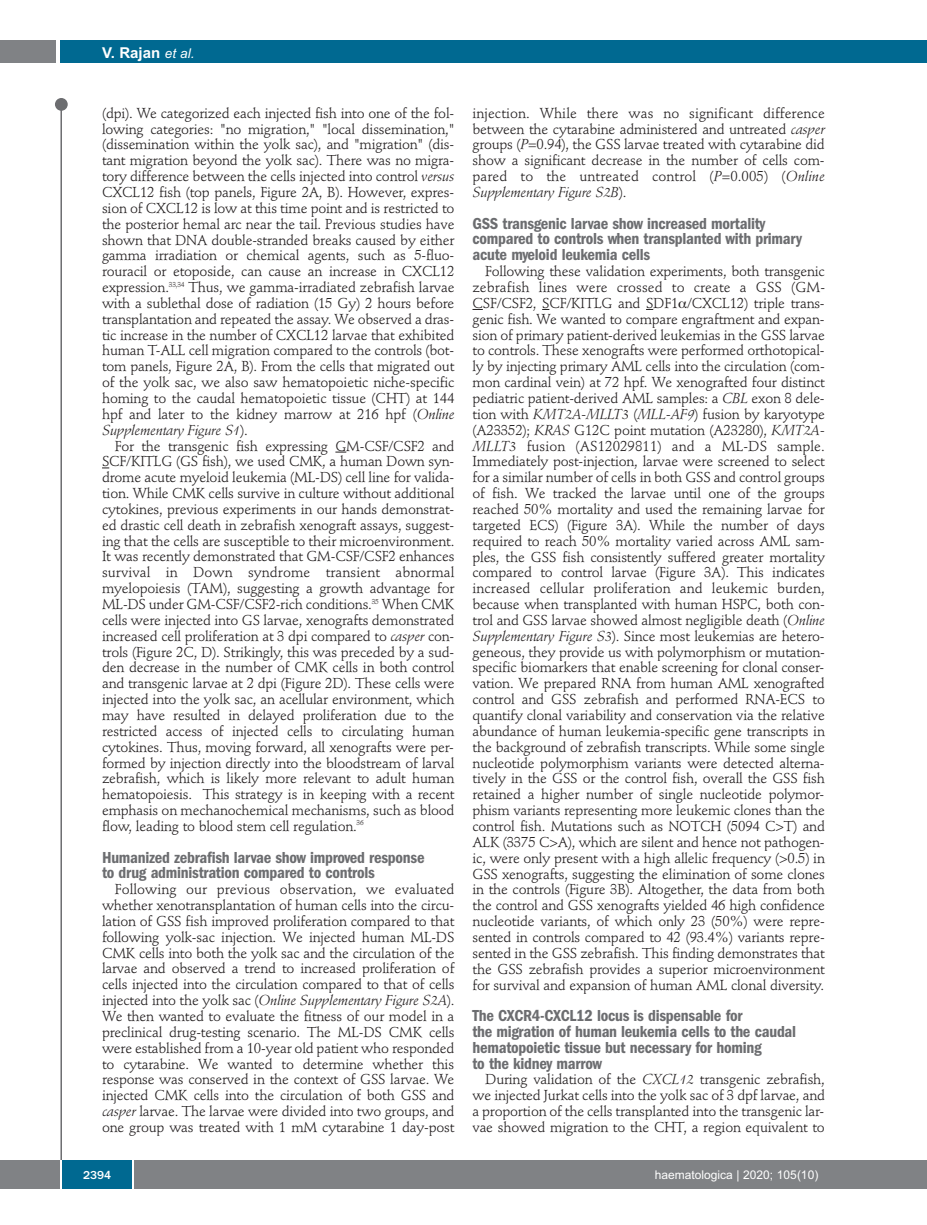
<style>
.page{position:relative;width:927px;height:1225px;background:#fff}
.page>*{position:absolute;margin:0;border:0;box-sizing:border-box;transform-origin:0 0}
.t1{font:600 condensed 16.5px/15.9px "Franklin Gothic";letter-spacing:-.015em;color:#6c6d70}
.t2{font:700 15px "Arial";color:#fff}
.t3{font:14.25px/15.9px "Stempel Schneidler";letter-spacing:-.015em;color:#231f20;text-align:justify}
.t4{font:12px "Arial";color:#fff}
.t5{font:500 12px "Franklin Gothic";color:#fff}
.s1{font-weight:400;font-style:italic;font-size:13.5px}
.s2{font-style:italic}
</style>
<div class="page">
<div style="left:911px;top:40px;width:16px;height:22px;background:#006991"></div>
<div style="left:910px;top:1160px;width:17px;height:28px;background:#808285"></div>
<div style="left:55px;top:98px;width:13px;height:13px;background:#6c6d70;border-radius:50%"></div>
<hr style="left:60px;top:101px;width:2px;height:1061px;background:#6c6d70">
<div style="left:60px;top:40px;width:852px;height:22px;background:#006991"></div>
<div style="left:0;top:40px;width:56px;height:22px;background:#808285"></div>
<div style="left:0;top:1160px;width:911px;height:28px;background:#808285"></div>
<div style="left:62px;top:1160px;width:71px;height:28px;background:#006991"></div>
<hr style="left:60px;top:1160px;width:2px;height:28px;background:#fff">
<svg style="left:133px;top:1160px;width:1px;height:28px"></svg>
<p class="t2" style="left:102px;top:44px;width:94px">V. Rajan <span class="s1">et al.</span></p>
<p class="t3" style="left:102px;top:106px;width:354px">(dpi). We categorized each injected fish into one of the fol&shy;lowing categories: "no migration," "local dissemination," (dissemination within the yolk sac), and "migration" (dis&shy;tant migration beyond the yolk sac). There was no migra&shy;tory difference between the cells injected into control <span class="s2">versus </span>CXCL12 fish (top panels, Figure 2A, B). However, expres&shy;sion of CXCL12 is low at this time point and is restricted to the posterior hemal arc near the tail. Previous studies have shown that DNA double-stranded breaks caused by either gamma irradiation or chemical agents, such as 5-fluo&shy;rouracil or etoposide, can cause an increase in CXCL12 expression.<sup>33,34</sup> Thus, we gamma-irradiated zebrafish larvae with a sublethal dose of radiation (15 Gy) 2 hours before transplantation and repeated the assay. We observed a dras&shy;tic increase in the number of CXCL12 larvae that exhibited human T-ALL cell migration compared to the controls (bot&shy;tom panels, Figure 2A, B). From the cells that migrated out of the yolk sac, we also saw hematopoietic niche-specific homing to the caudal hematopoietic tissue (CHT) at 144 hpf and later to the kidney marrow at 216 hpf (<span class="s2">Online Supplementary Figure S1</span>).</p>
<p class="t3" style="left:102px;top:439px;width:354px;text-indent:13px">For the transgenic fish expressing GM-CSF/CSF2 and SCF/KITLG (GS fish), we used CMK, a human Down syn&shy;drome acute myeloid leukemia (ML-DS) cell line for valida&shy;tion. While CMK cells survive in culture without additional cytokines, previous experiments in our hands demonstrat&shy;ed drastic cell death in zebrafish xenograft assays, suggest&shy;ing that the cells are susceptible to their microenvironment.<br>It was recently demonstrated that GM-CSF/CSF2 enhances survival in Down syndrome transient abnormal myelopoiesis (TAM), suggesting a growth advantage for ML-DS under GM-CSF/CSF2-rich conditions.<sup>35</sup> When CMK cells were injected into GS larvae, xenografts demonstrated increased cell proliferation at 3 dpi compared to <span class="s2">casper</span> con&shy;trols (Figure 2C, D). Strikingly, this was preceded by a sud&shy;den decrease in the number of CMK cells in both control and transgenic larvae at 2 dpi (Figure 2D). These cells were injected into the yolk sac, an acellular environment, which may have resulted in delayed proliferation due to the restricted access of injected cells to circulating human cytokines. Thus, moving forward, all xenografts were per&shy;formed by injection directly into the bloodstream of larval zebrafish, which is likely more relevant to adult human hematopoiesis. This strategy is in keeping with a recent emphasis on mechanochemical mechanisms, such as blood flow, leading to blood stem cell regulation.<sup>36</sup></p>
<p class="t1" style="left:102px;top:850px;width:324px">Humanized zebrafish larvae show improved response to drug administration compared to controls</p>
<p class="t3" style="left:102px;top:882px;width:354px;text-indent:13px">Following our previous observation, we evaluated whether xenotransplantation of human cells into the circu&shy;lation of GSS fish improved proliferation compared to that following yolk-sac injection. We injected human ML-DS CMK cells into both the yolk sac and the circulation of the larvae and observed a trend to increased proliferation of cells injected into the circulation compared to that of cells injected into the yolk sac (<span class="s2">Online Supplementary Figure S2A</span>).<br>We then wanted to evaluate the fitness of our model in a preclinical drug-testing scenario. The ML-DS CMK cells were established from a 10-year old patient who responded to cytarabine. We wanted to determine whether this response was conserved in the context of GSS larvae. We injected CMK cells into the circulation of both GSS and <span class="s2">casper</span> larvae. The larvae were divided into two groups, and one group was treated with 1 mM cytarabine 1 day-post</p>
<p class="t3" style="left:472px;top:106px;width:354px">injection. While there was no significant difference between the cytarabine administered and untreated <span class="s2">casper </span>groups (<span class="s2">P</span>=0.94), the GSS larvae treated with cytarabine did show a significant decrease in the number of cells com&shy;pared to the untreated control (<span class="s2">P</span>=0.005) (<span class="s2">Online Supplementary Figure S2B</span>).</p>
<p class="t1" style="left:472px;top:216px;width:331px">GSS transgenic larvae show increased mortality compared to controls when transplanted with primary acute myeloid leukemia cells</p>
<p class="t3" style="left:472px;top:265px;width:354px;text-indent:13px">Following these validation experiments, both transgenic zebrafish lines were crossed to create a GSS (GM-CSF/CSF2, SCF/KITLG and SDF1 /CXCL12) triple trans&shy;genic fish. We wanted to compare engraftment and expan&shy;sion of primary patient-derived leukemias in the GSS larvae to controls. These xenografts were performed orthotopical&shy;ly by injecting primary AML cells into the circulation (com&shy;mon cardinal vein) at 72 hpf. We xenografted four distinct pediatric patient-derived AML samples: a <span class="s2">CBL</span> exon 8 dele&shy;tion with <span class="s2">KMT2A-MLLT3</span> (<span class="s2">MLL-AF9</span>) fusion by karyotype (A23352); <span class="s2">KRAS</span> G12C point mutation (A23280), <span class="s2">KMT2A-MLLT3</span> fusion (AS12029811) and a ML-DS sample.<br>Immediately post-injection, larvae were screened to select for a similar number of cells in both GSS and control groups of fish. We tracked the larvae until one of the groups reached 50% mortality and used the remaining larvae for targeted ECS) (Figure 3A). While the number of days required to reach 50% mortality varied across AML sam&shy;ples, the GSS fish consistently suffered greater mortality compared to control larvae (Figure 3A). This indicates increased cellular proliferation and leukemic burden, because when transplanted with human HSPC, both con&shy;trol and GSS larvae showed almost negligible death (<span class="s2">Online Supplementary Figure S3</span>). Since most leukemias are hetero&shy;geneous, they provide us with polymorphism or mutation&shy;specific biomarkers that enable screening for clonal conser&shy;vation. We prepared RNA from human AML xenografted control and GSS zebrafish and performed RNA-ECS to quantify clonal variability and conservation via the relative abundance of human leukemia-specific gene transcripts in the background of zebrafish transcripts. While some single nucleotide polymorphism variants were detected alterna&shy;tively in the GSS or the control fish, overall the GSS fish retained a higher number of single nucleotide polymor&shy;phism variants representing more leukemic clones than the control fish. Mutations such as NOTCH (5094 C&gt;T) and ALK (3375 C&gt;A), which are silent and hence not pathogen&shy;ic, were only present with a high allelic frequency (&gt;0.5) in GSS xenografts, suggesting the elimination of some clones in the controls (Figure 3B). Altogether, the data from both the control and GSS xenografts yielded 46 high confidence nucleotide variants, of which only 23 (50%) were repre&shy;sented in controls compared to 42 (93.4%) variants repre&shy;sented in the GSS zebrafish. This finding demonstrates that the GSS zebrafish provides a superior microenvironment for survival and expansion of human AML clonal diversity.</p>
<p class="t1" style="left:472px;top:1009px;width:325px">The CXCR4-CXCL12 locus is dispensable for<br>the migration of human leukemia cells to the caudal hematopoietic tissue but necessary for homing<br>to the kidney marrow</p>
<p class="t3" style="left:472px;top:1073px;width:354px;text-indent:13px">During validation of the <span class="s2">CXCL12</span> transgenic zebrafish, we injected Jurkat cells into the yolk sac of 3 dpf larvae, and a proportion of the cells transplanted into the transgenic lar&shy;vae showed migration to the CHT, a region equivalent to</p>
<p class="t5" style="left:83px;top:1167px;width:30px">2394</p>
<p class="t4" style="left:655px;top:1167px;width:165px">haematologica | 2020; 105(10)</p>
</div>
